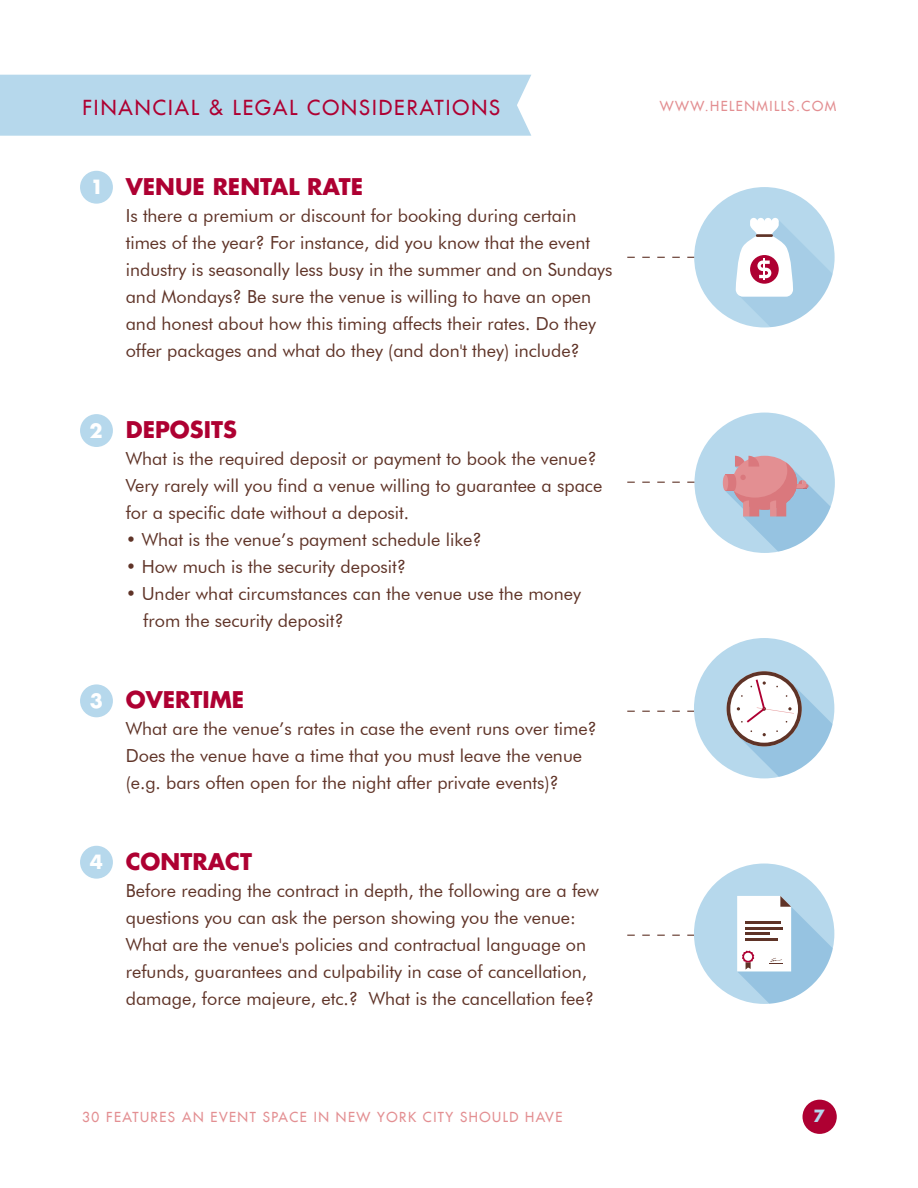
<style>
.page{position:relative;width:918px;height:1188px;background:#fff}
.page>*{position:absolute;margin:0;border:0;box-sizing:border-box;transform-origin:0 0}
.t1{font:700 22.5px "Futura LT";color:#ae0032}
.t2{font:20.25px "Futura LT";letter-spacing:.1em;color:#ae0032}
.t3{font:700 19.2px "Futura LT";color:#fff}
.t4{font:18px/27px "Futura BT";color:#5f3327}
.t5{font:700 16.5px "Futura LT";color:#b6d8ec}
.t6{font:13.5px "Futura LT";letter-spacing:.11em;color:#e38f92}
</style>
<div class="page">
<div style="left:694px;top:638px;width:140px;height:140px;background:#b6d8ec;border-radius:50%"></div>
<svg style="left:627px;top:671px;width:206px;height:106px"></svg>
<div style="left:694px;top:413px;width:141px;height:140px;background:#b6d8ec;border-radius:50%"></div>
<svg style="left:627px;top:456px;width:204px;height:96px"></svg>
<svg style="left:627px;top:257px;width:67px;height:1px"></svg>
<div style="left:694px;top:187px;width:141px;height:140px;background:#b6d8ec;border-radius:50%"></div>
<svg style="left:736px;top:218px;width:97px;height:109px"></svg>
<svg style="left:627px;top:935px;width:67px;height:1px"></svg>
<div style="left:694px;top:864px;width:140px;height:140px;background:#b6d8ec;border-radius:50%"></div>
<svg style="left:737px;top:896px;width:96px;height:108px"></svg>
<div style="left:803px;top:1100px;width:34px;height:34px;background:#ae0032;border-radius:50%"></div>
<div style="left:0;top:75px;width:531px;height:61px;background:#b6d8ec"></div>
<div style="left:80px;top:414px;width:33px;height:33px;background:#b6d8ec;border-radius:50%"></div>
<div style="left:80px;top:684px;width:33px;height:33px;background:#b6d8ec;border-radius:50%"></div>
<div style="left:80px;top:846px;width:33px;height:33px;background:#b6d8ec;border-radius:50%"></div>
<div style="left:80px;top:171px;width:33px;height:33px;background:#b6d8ec;border-radius:50%"></div>
<p class="t2" style="left:82px;top:95px;width:419px">FINANCIAL &amp; LEGAL CONSIDERATIONS</p>
<p class="t3" style="left:91px;top:175px;width:15px">1</p>
<p class="t1" style="left:126px;top:172px;width:239px">VENUE RENTAL RATE</p>
<p class="t4" style="left:126px;top:202px;width:488px">Is there a premium or discount for booking during certain times of the year? For instance, did you know that the event industry is seasonally less busy in the summer and on Sundays and Mondays? Be sure the venue is willing to have an open and honest about how this timing affects their rates. Do they offer packages and what do they (and don't they) include?</p>
<p class="t3" style="left:90px;top:418px;width:15px">2</p>
<p class="t1" style="left:126px;top:415px;width:113px">DEPOSITS</p>
<p class="t4" style="left:126px;top:445px;width:478px">What is the required deposit or payment to book the venue?<br>Very rarely will you find a venue willing to guarantee a space for a specific date without a deposit.</p>
<p class="t4" style="left:126px;top:526px;width:358px">• What is the venue’s payment schedule like?</p>
<p class="t4" style="left:126px;top:553px;width:282px">• How much is the security deposit?</p>
<p class="t4" style="left:143px;top:580px;width:439px;text-indent:-18px">• Under what circumstances can the venue use the money from the security deposit?</p>
<p class="t3" style="left:90px;top:688px;width:15px">3</p>
<p class="t1" style="left:126px;top:685px;width:120px">OVERTIME</p>
<p class="t4" style="left:126px;top:715px;width:473px">What are the venue’s rates in case the event runs over time?<br>Does the venue have a time that you must leave the venue (e.g. bars often open for the night after private events)?</p>
<p class="t3" style="left:90px;top:850px;width:15px">4</p>
<p class="t1" style="left:126px;top:847px;width:128px">CONTRACT</p>
<p class="t4" style="left:126px;top:877px;width:475px">Before reading the contract in depth, the following are a few questions you can ask the person showing you the venue:<br>What are the venue's policies and contractual language on refunds, guarantees and culpability in case of cancellation, damage, force majeure, etc.? What is the cancellation fee?</p>
<p class="t6" style="left:82px;top:1109px;width:482px">30 FEATURES AN EVENT SPACE IN NEW YORK CITY SHOULD HAVE</p>
<p class="t6" style="left:660px;top:97px;width:178px">WWW.HELENMILLS.COM</p>
<p class="t5" style="left:814px;top:1105px;width:13px">7</p>
</div>
